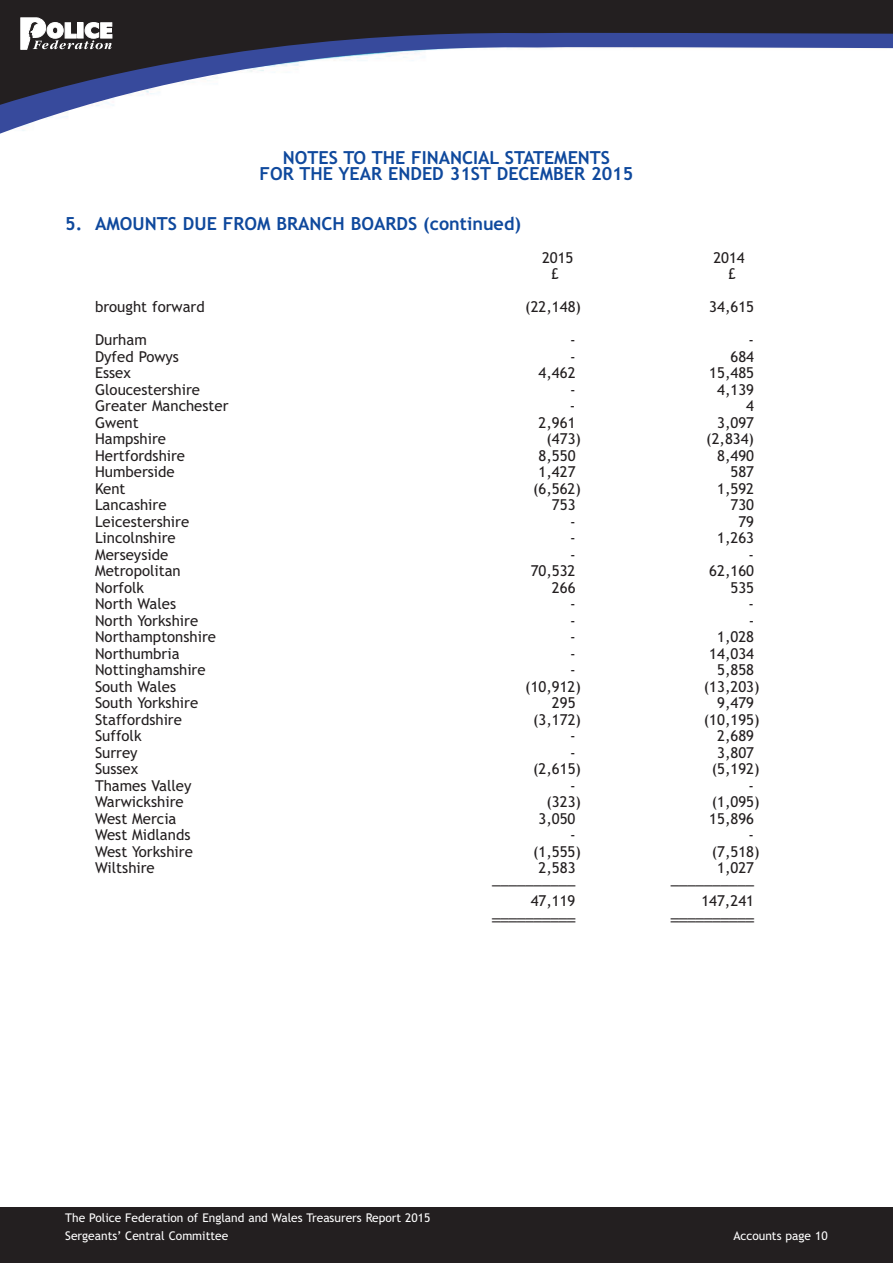
<style>
.page{position:relative;width:893px;height:1263px;background:#fff}
.page>*{position:absolute;margin:0;border:0;box-sizing:border-box;transform-origin:0 0}
.t1{font:700 18px/16.5px "Trebuchet MS";color:#0f499d;text-align:center}
.t2{font:15px "Trebuchet MS";color:#231f20}
.t3{font:15px "Helvetica";color:#231f20}
.t4{font:12px/18px "Trebuchet MS";color:#fff}
</style>
<div class="page">
<div style="left:0;top:1208px;width:893px;height:55px;background:#231f20"></div>
<svg style="left:0;top:113px;width:68px;height:21px"></svg>
<svg style="left:0;top:0;width:893px;height:113px"></svg>
<svg style="left:21px;top:18px;width:91px;height:31px"></svg>
<p class="t1" style="left:260px;top:149px;width:375px">NOTES TO THE FINANCIAL STATEMENTS<br>FOR THE YEAR ENDED 31ST DECEMBER 2015</p>
<p class="t1" style="left:65px;top:215px;width:457px">5. AMOUNTS DUE FROM BRANCH BOARDS (continued)</p>
<p class="t2" style="left:542px;top:249px;width:33px">2015</p>
<p class="t2" style="left:713px;top:249px;width:33px">2014</p>
<p class="t2" style="left:551px;top:265px;width:9px">£</p>
<p class="t2" style="left:728px;top:265px;width:9px">£</p>
<p class="t2" style="left:95px;top:298px;width:111px">brought forward</p>
<p class="t2" style="left:525px;top:298px;width:57px">(22,148)</p>
<p class="t2" style="left:709px;top:298px;width:46px">34,615</p>
<p class="t2" style="left:95px;top:331px;width:53px">Durham</p>
<p class="t2" style="left:570px;top:331px;width:7px">-</p>
<p class="t2" style="left:749px;top:331px;width:7px">-</p>
<p class="t2" style="left:95px;top:348px;width:85px">Dyfed Powys</p>
<p class="t2" style="left:570px;top:348px;width:7px">-</p>
<p class="t2" style="left:730px;top:348px;width:25px">684</p>
<p class="t2" style="left:95px;top:364px;width:37px">Essex</p>
<p class="t2" style="left:539px;top:364px;width:38px">4,462</p>
<p class="t2" style="left:709px;top:364px;width:46px">15,485</p>
<p class="t2" style="left:95px;top:381px;width:106px">Gloucestershire</p>
<p class="t2" style="left:570px;top:381px;width:7px">-</p>
<p class="t2" style="left:717px;top:381px;width:38px">4,139</p>
<p class="t2" style="left:95px;top:397px;width:135px">Greater Manchester</p>
<p class="t2" style="left:570px;top:397px;width:7px">-</p>
<p class="t2" style="left:746px;top:397px;width:9px">4</p>
<p class="t2" style="left:95px;top:414px;width:45px">Gwent</p>
<p class="t2" style="left:539px;top:414px;width:38px">2,961</p>
<p class="t2" style="left:717px;top:414px;width:38px">3,097</p>
<p class="t2" style="left:95px;top:430px;width:73px">Hampshire</p>
<p class="t2" style="left:546px;top:430px;width:36px">(473)</p>
<p class="t2" style="left:706px;top:430px;width:49px">(2,834)</p>
<p class="t2" style="left:95px;top:447px;width:92px">Hertfordshire</p>
<p class="t2" style="left:539px;top:447px;width:38px">8,550</p>
<p class="t2" style="left:717px;top:447px;width:38px">8,490</p>
<p class="t2" style="left:95px;top:463px;width:81px">Humberside</p>
<p class="t2" style="left:539px;top:463px;width:38px">1,427</p>
<p class="t2" style="left:730px;top:463px;width:25px">587</p>
<p class="t2" style="left:95px;top:480px;width:32px">Kent</p>
<p class="t2" style="left:533px;top:480px;width:49px">(6,562)</p>
<p class="t2" style="left:717px;top:480px;width:38px">1,592</p>
<p class="t2" style="left:95px;top:496px;width:73px">Lancashire</p>
<p class="t2" style="left:552px;top:496px;width:25px">753</p>
<p class="t2" style="left:730px;top:496px;width:25px">730</p>
<p class="t2" style="left:95px;top:513px;width:96px">Leicestershire</p>
<p class="t2" style="left:570px;top:513px;width:7px">-</p>
<p class="t2" style="left:738px;top:513px;width:17px">79</p>
<p class="t2" style="left:95px;top:529px;width:82px">Lincolnshire</p>
<p class="t2" style="left:570px;top:529px;width:7px">-</p>
<p class="t2" style="left:717px;top:529px;width:38px">1,263</p>
<p class="t2" style="left:95px;top:546px;width:75px">Merseyside</p>
<p class="t2" style="left:570px;top:546px;width:7px">-</p>
<p class="t2" style="left:749px;top:546px;width:7px">-</p>
<p class="t2" style="left:95px;top:562px;width:87px">Metropolitan</p>
<p class="t2" style="left:531px;top:562px;width:46px">70,532</p>
<p class="t2" style="left:709px;top:562px;width:46px">62,160</p>
<p class="t2" style="left:95px;top:579px;width:51px">Norfolk</p>
<p class="t2" style="left:552px;top:579px;width:25px">266</p>
<p class="t2" style="left:730px;top:579px;width:25px">535</p>
<p class="t2" style="left:95px;top:595px;width:83px">North Wales</p>
<p class="t2" style="left:570px;top:595px;width:7px">-</p>
<p class="t2" style="left:749px;top:595px;width:7px">-</p>
<p class="t2" style="left:95px;top:612px;width:105px">North Yorkshire</p>
<p class="t2" style="left:570px;top:612px;width:7px">-</p>
<p class="t2" style="left:749px;top:612px;width:7px">-</p>
<p class="t2" style="left:95px;top:628px;width:123px">Northamptonshire</p>
<p class="t2" style="left:570px;top:628px;width:7px">-</p>
<p class="t2" style="left:717px;top:628px;width:38px">1,028</p>
<p class="t2" style="left:95px;top:645px;width:86px">Northumbria</p>
<p class="t2" style="left:570px;top:645px;width:7px">-</p>
<p class="t2" style="left:709px;top:645px;width:46px">14,034</p>
<p class="t2" style="left:95px;top:661px;width:112px">Nottinghamshire</p>
<p class="t2" style="left:570px;top:661px;width:7px">-</p>
<p class="t2" style="left:717px;top:661px;width:38px">5,858</p>
<p class="t2" style="left:95px;top:678px;width:83px">South Wales</p>
<p class="t2" style="left:525px;top:678px;width:57px">(10,912)</p>
<p class="t2" style="left:704px;top:678px;width:57px">(13,203)</p>
<p class="t2" style="left:95px;top:694px;width:105px">South Yorkshire</p>
<p class="t2" style="left:552px;top:694px;width:25px">295</p>
<p class="t2" style="left:717px;top:694px;width:38px">9,479</p>
<p class="t2" style="left:95px;top:711px;width:88px">Staffordshire</p>
<p class="t2" style="left:533px;top:711px;width:49px">(3,172)</p>
<p class="t2" style="left:704px;top:711px;width:57px">(10,195)</p>
<p class="t2" style="left:95px;top:727px;width:48px">Suffolk</p>
<p class="t2" style="left:570px;top:727px;width:7px">-</p>
<p class="t2" style="left:717px;top:727px;width:38px">2,689</p>
<p class="t2" style="left:95px;top:744px;width:44px">Surrey</p>
<p class="t2" style="left:570px;top:744px;width:7px">-</p>
<p class="t2" style="left:717px;top:744px;width:38px">3,807</p>
<p class="t2" style="left:95px;top:760px;width:45px">Sussex</p>
<p class="t2" style="left:533px;top:760px;width:49px">(2,615)</p>
<p class="t2" style="left:712px;top:760px;width:49px">(5,192)</p>
<p class="t2" style="left:95px;top:777px;width:98px">Thames Valley</p>
<p class="t2" style="left:570px;top:777px;width:7px">-</p>
<p class="t2" style="left:749px;top:777px;width:7px">-</p>
<p class="t2" style="left:95px;top:793px;width:90px">Warwickshire</p>
<p class="t2" style="left:546px;top:793px;width:36px">(323)</p>
<p class="t2" style="left:712px;top:793px;width:49px">(1,095)</p>
<p class="t2" style="left:95px;top:810px;width:83px">West Mercia</p>
<p class="t2" style="left:539px;top:810px;width:38px">3,050</p>
<p class="t2" style="left:709px;top:810px;width:46px">15,896</p>
<p class="t2" style="left:95px;top:826px;width:97px">West Midlands</p>
<p class="t2" style="left:570px;top:826px;width:7px">-</p>
<p class="t2" style="left:749px;top:826px;width:7px">-</p>
<p class="t2" style="left:95px;top:843px;width:99px">West Yorkshire</p>
<p class="t2" style="left:533px;top:843px;width:49px">(1,555)</p>
<p class="t2" style="left:712px;top:843px;width:49px">(7,518)</p>
<p class="t2" style="left:95px;top:859px;width:61px">Wiltshire</p>
<p class="t2" style="left:539px;top:859px;width:38px">2,583</p>
<p class="t2" style="left:717px;top:859px;width:38px">1,027</p>
<p class="t3" style="left:492px;top:876px;width:85px">––––––––––</p>
<p class="t3" style="left:671px;top:876px;width:85px">––––––––––</p>
<p class="t2" style="left:531px;top:892px;width:46px">47,119</p>
<p class="t2" style="left:701px;top:892px;width:54px">147,241</p>
<p class="t3" style="left:492px;top:909px;width:85px">––––––––––</p>
<p class="t3" style="left:671px;top:909px;width:85px">––––––––––</p>
<p class="t4" style="left:65px;top:1209px;width:367px">The Police Federation of England and Wales Treasurers Report 2015<br>Sergeants’ Central Committee</p>
<p class="t4" style="left:733px;top:1227px;width:96px">Accounts page 10</p>
</div>
